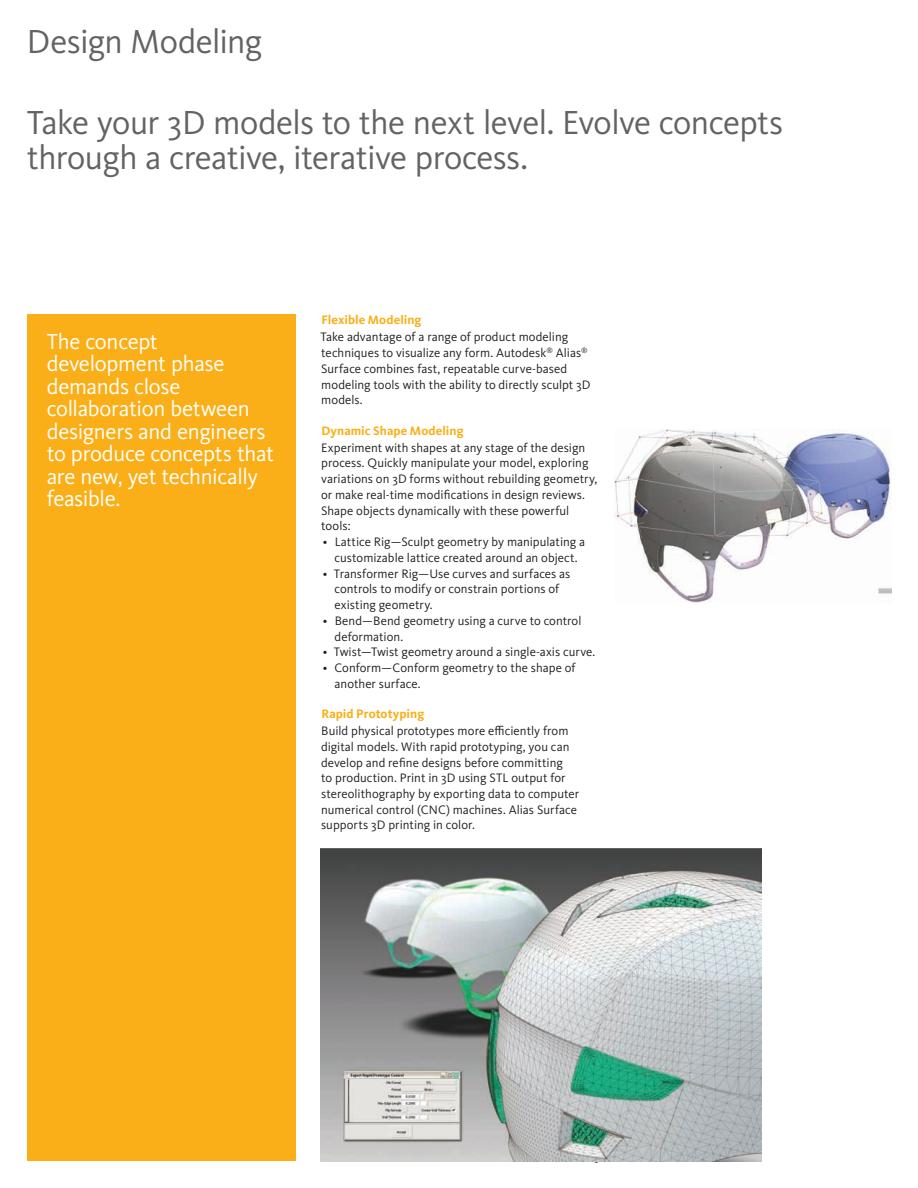
<style>
.page{position:relative;width:918px;height:1188px;background:#fff}
.page>*{position:absolute;margin:0;border:0;box-sizing:border-box;transform-origin:0 0}
.t1{font:34.5px/34.5px "Kievit Pro";letter-spacing:-.02em;color:#636366}
.t2{font:22.5px/22.5px "Kievit Pro";letter-spacing:-.015em;color:#fff}
.t3{font:12.75px/15.8px "Kievit Pro";color:#231f20}
.t4{font:10.5px "Kievit Pro";color:#231f20}
.s1{font-weight:700;color:#faaf18}
</style>
<div class="page">
<div style="left:27px;top:315px;width:268px;height:846px;background:#faaf18"></div>
<img style="left:614px;top:430px;width:277px;height:173px">
<img style="left:321px;top:848px;width:440px;height:313px">
<p class="t1" style="left:27px;top:24px;width:237px">Design Modeling</p>
<p class="t1" style="left:27px;top:105px;width:758px">Take your 3D models to the next level. Evolve concepts through a creative, iterative process.</p>
<p class="t2" style="left:47px;top:330px;width:229px">The concept development phase demands close collaboration between designers and engineers to produce concepts that are new, yet technically feasible.</p>
<p class="t3" style="left:320px;top:312px;width:249px;line-height:17px"><span class="s1">Flexible Modeling<br></span>Take advantage of a range of product modeling</p>
<p class="t3" style="left:321px;top:345px;width:271px">techniques to visualize any form. Autodesk<sup>®</sup> Alias<sup>® </sup>Surface combines fast, repeatable curve-based modeling tools with the ability to directly sculpt 3D models.</p>
<p class="t3" style="left:321px;top:422px;width:266px;line-height:17px"><span class="s1">Dynamic Shape Modeling<br></span>Experiment with shapes at any stage of the design</p>
<p class="t3" style="left:321px;top:455px;width:278px">process. Quickly manipulate your model, exploring variations on 3D forms without rebuilding geometry, or make real-time modifications in design reviews.<br>Shape objects dynamically with these powerful tools:</p>
<p class="t3" style="left:323px;top:534px;width:264px;text-align:center">• Lattice Rig—Sculpt geometry by manipulating a customizable lattice created around an object.</p>
<p class="t3" style="left:335px;top:565px;width:237px;text-indent:-12px">• Transformer Rig—Use curves and surfaces as controls to modify or constrain portions of existing geometry.</p>
<p class="t3" style="left:335px;top:613px;width:248px;text-indent:-12px">• Bend—Bend geometry using a curve to control deformation.</p>
<p class="t3" style="left:323px;top:644px;width:274px">• Twist—Twist geometry around a single-axis curve.</p>
<p class="t3" style="left:335px;top:660px;width:243px;text-indent:-12px">• Conform—Conform geometry to the shape of another surface.</p>
<p class="t3" style="left:321px;top:705px;width:249px;line-height:17px"><span class="s1">Rapid Prototyping<br></span>Build physical prototypes more efficiently from</p>
<p class="t3" style="left:321px;top:738px;width:260px">digital models. With rapid prototyping, you can develop and refine designs before committing<br>to production. Print in 3D using STL output for stereolithography by exporting data to computer numerical control (CNC) machines. Alias Surface supports 3D printing in color.</p>
<p class="t4" style="left:594px;top:1151px;width:6px">3</p>
</div>
